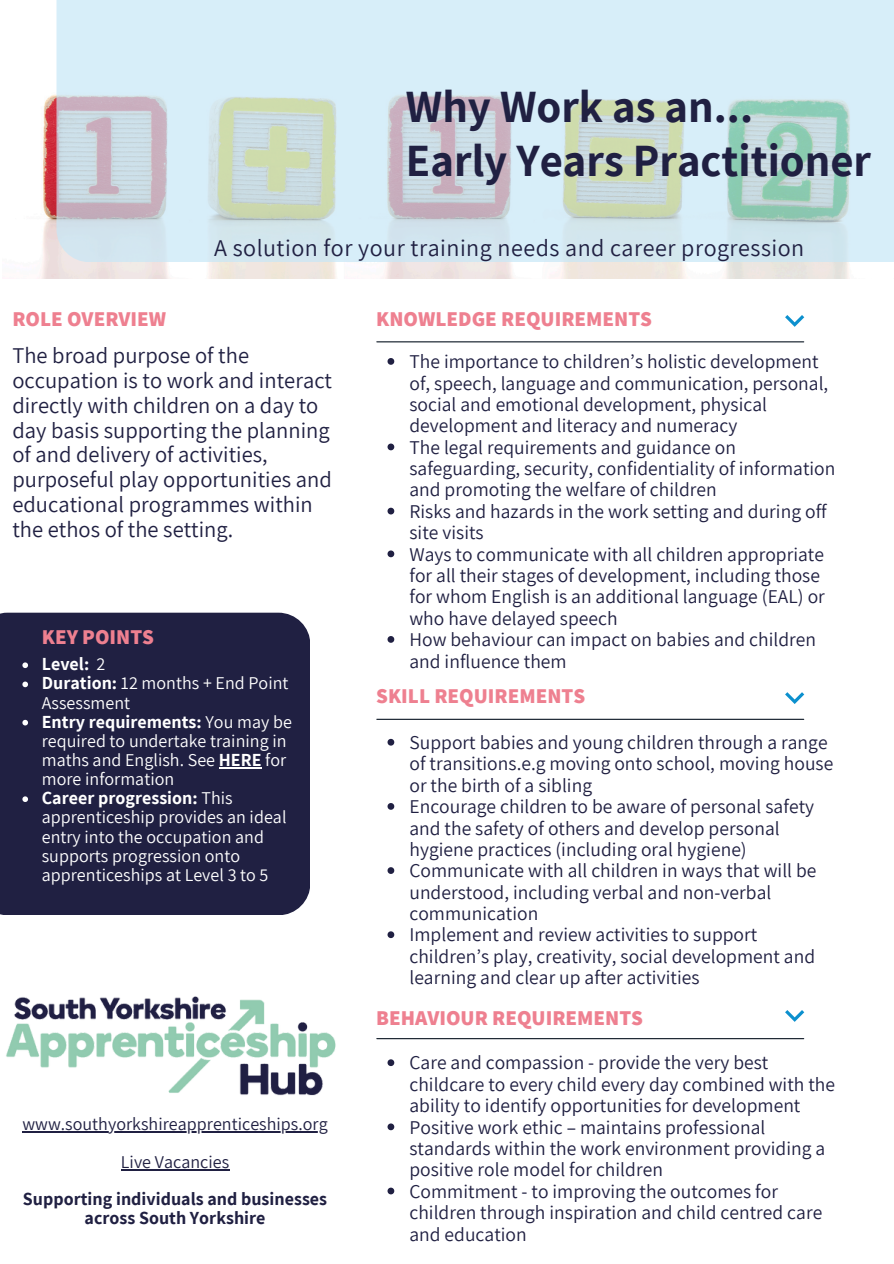
<style>
.page{position:relative;width:894px;height:1264px;background:#fff}
.page>*{position:absolute;margin:0;border:0;box-sizing:border-box;transform-origin:0 0}
.t1{font:700 45px/54px "Assistant";color:#202042}
.t2{font:24px "Assistant";letter-spacing:.02em;color:#202042}
.t3{font:22.5px/24.8px "Assistant";color:#202042}
.t4{font:800 21px "Assistant";color:#ee8090}
.t5{font:19.5px/21.3px "Assistant";color:#202042}
.t6{font:18px/19.2px "Assistant";color:#fff}
.t7{font:700 18px/19.2px "Assistant";color:#202042;text-align:center}
.t8{font:18px "Assistant";color:#202042}
.t9{font:700 18px "Assistant";color:#fff}
.s1{font-weight:400}
.s2{font-weight:700}
</style>
<div class="page">
<img style="left:41px;top:94px;width:808px;height:184px">
<svg style="left:56px;top:0;width:837px;height:262px;background:#cfe1e5"></svg>
<hr style="left:377px;top:341px;width:426px;height:1px;background:#0b1623">
<hr style="left:377px;top:718px;width:426px;height:2px;background:#0b1623">
<hr style="left:377px;top:1038px;width:426px;height:1px;background:#0b1623">
<svg style="left:785px;top:315px;width:19px;height:12px"></svg>
<svg style="left:785px;top:1010px;width:19px;height:11px"></svg>
<img style="left:6px;top:996px;width:330px;height:100px">
<svg style="left:387px;top:358px;width:7px;height:7px"></svg>
<svg style="left:387px;top:443px;width:7px;height:7px"></svg>
<svg style="left:387px;top:507px;width:7px;height:7px"></svg>
<svg style="left:387px;top:550px;width:7px;height:7px"></svg>
<svg style="left:387px;top:636px;width:7px;height:6px"></svg>
<svg style="left:387px;top:739px;width:7px;height:6px"></svg>
<svg style="left:387px;top:803px;width:7px;height:6px"></svg>
<svg style="left:387px;top:867px;width:7px;height:7px"></svg>
<svg style="left:387px;top:931px;width:7px;height:7px"></svg>
<div style="left:0;top:612px;width:310px;height:303px;background:#202042"></div>
<svg style="left:22px;top:662px;width:6px;height:6px"></svg>
<svg style="left:22px;top:681px;width:6px;height:6px"></svg>
<svg style="left:22px;top:719px;width:6px;height:6px"></svg>
<hr style="left:219px;top:767px;width:42px;height:1px;background:#fff">
<svg style="left:22px;top:796px;width:6px;height:6px"></svg>
<svg style="left:785px;top:692px;width:19px;height:12px"></svg>
<hr style="left:22px;top:1131px;width:306px;height:1px;background:#202042">
<hr style="left:121px;top:1169px;width:108px;height:1px;background:#202042">
<svg style="left:387px;top:1059px;width:7px;height:7px"></svg>
<svg style="left:387px;top:1123px;width:7px;height:7px"></svg>
<svg style="left:387px;top:1187px;width:7px;height:7px"></svg>
<p class="t1" style="left:406px;top:78px;width:466px">Why Work as an...<br>Early Years Practitioner</p>
<p class="t4" style="left:12px;top:305px;width:155px">ROLE OVERVIEW</p>
<h1 class="t2" style="left:214px;top:231px;width:591px">A solution for your training needs and career progression</h1>
<p class="t4" style="left:376px;top:305px;width:277px">KNOWLEDGE REQUIREMENTS</p>
<p class="t3" style="left:12px;top:342px;width:321px">The broad purpose of the occupation is to work and interact directly with children on a day to day basis supporting the planning of and delivery of activities, purposeful play opportunities and educational programmes within the ethos of the setting.</p>
<h5 class="t4" style="left:42px;top:623px;width:114px">KEY POINTS</h5>
<h3 class="t9" style="left:42px;top:652px;width:65px">Level: <span class="s1">2</span></h3>
<p class="t6" style="left:42px;top:673px;width:248px"><span class="s2">Duration:</span> 12 months + End Point<br>Assessment</p>
<p class="t6" style="left:42px;top:711px;width:251px"><span class="s2">Entry requirements:</span> You may be required to undertake training in maths and English. See <span class="s2">HERE</span> for more information</p>
<p class="t6" style="left:42px;top:788px;width:246px"><span class="s2">Career progression:</span> This apprenticeship provides an ideal entry into the occupation and supports progression onto apprenticeships at Level 3 to 5</p>
<p class="t8" style="left:22px;top:1111px;width:307px">www.southyorkshireapprenticeships.org</p>
<p class="t8" style="left:121px;top:1149px;width:110px">Live Vacancies</p>
<h3 class="t7" style="left:23px;top:1188px;width:305px">Supporting individuals and businesses across South Yorkshire</h3>
<p class="t5" style="left:409px;top:350px;width:420px">The importance to children’s holistic development of, speech, language and communication, personal, social and emotional development, physical development and literacy and numeracy</p>
<h2 class="t5" style="left:409px;top:436px;width:427px">The legal requirements and guidance on safeguarding, security, confidentiality of information and promoting the welfare of children</h2>
<h3 class="t5" style="left:409px;top:500px;width:419px">Risks and hazards in the work setting and during off site visits</h3>
<h2 class="t5" style="left:409px;top:543px;width:417px">Ways to communicate with all children appropriate for all their stages of development, including those for whom English is an additional language (EAL) or who have delayed speech</h2>
<h3 class="t5" style="left:409px;top:628px;width:408px">How behaviour can impact on babies and children and influence them</h3>
<p class="t4" style="left:376px;top:681px;width:210px">SKILL REQUIREMENTS</p>
<p class="t5" style="left:409px;top:731px;width:425px">Support babies and young children through a range of transitions.e.g moving onto school, moving house or the birth of a sibling</p>
<p class="t5" style="left:409px;top:795px;width:406px">Encourage children to be aware of personal safety and the safety of others and develop personal hygiene practices (including oral hygiene)</p>
<p class="t5" style="left:409px;top:859px;width:408px">Communicate with all children in ways that will be understood, including verbal and non-verbal communication</p>
<p class="t5" style="left:409px;top:923px;width:407px">Implement and review activities to support children’s play, creativity, social development and learning and clear up after activities</p>
<p class="t4" style="left:376px;top:1003px;width:268px">BEHAVIOUR REQUIREMENTS</p>
<p class="t5" style="left:409px;top:1051px;width:427px">Care and compassion - provide the very best childcare to every child every day combined with the ability to identify opportunities for development</p>
<p class="t5" style="left:409px;top:1115px;width:417px">Positive work ethic – maintains professional standards within the work environment providing a positive role model for children</p>
<p class="t5" style="left:409px;top:1179px;width:414px">Commitment - to improving the outcomes for children through inspiration and child centred care and education</p>
</div>
